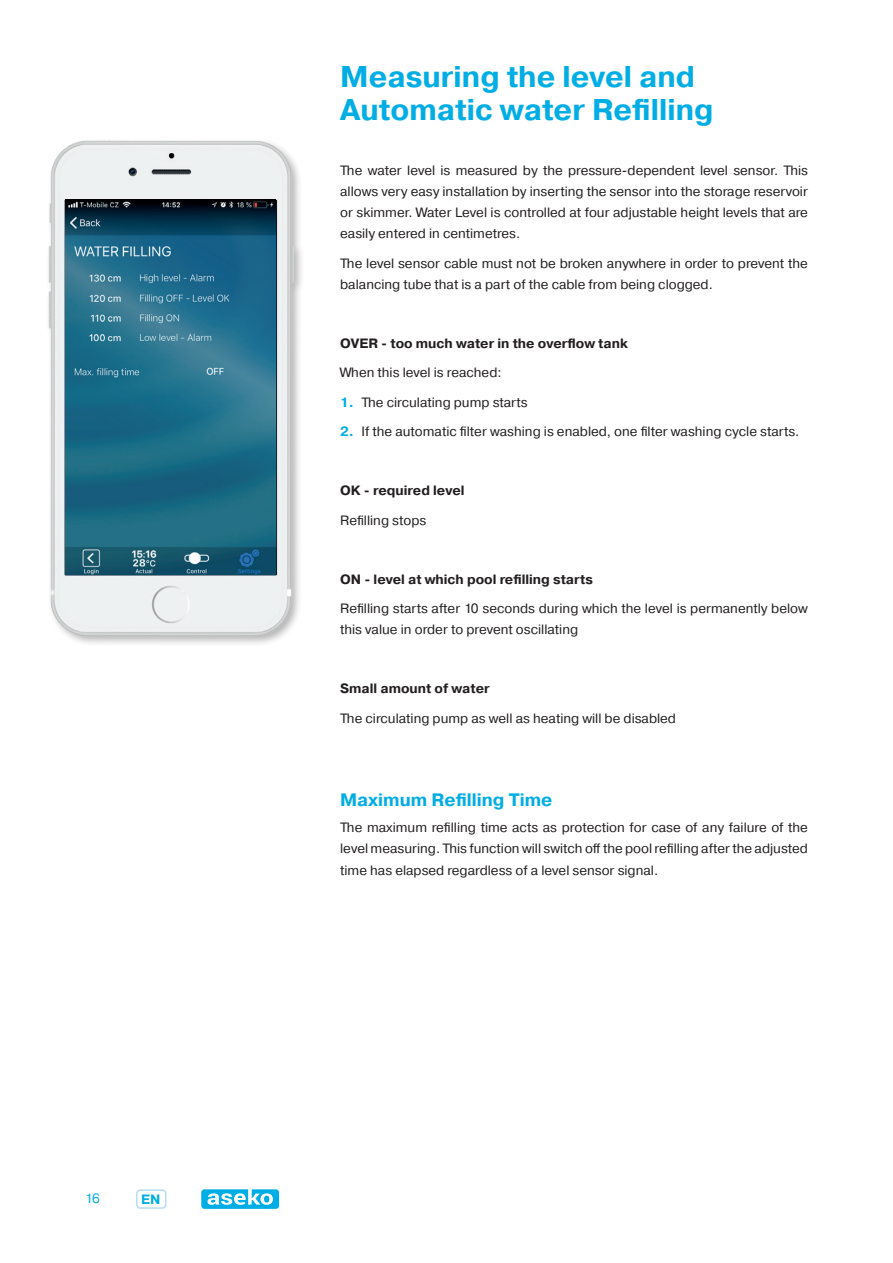
<style>
.page{position:relative;width:893px;height:1263px;background:#fff}
.page>*{position:absolute;margin:0;border:0;box-sizing:border-box;transform-origin:0 0}
.t1{font:700 30px/33px "Pragmatica";color:#00ade5}
.t2{font:700 18px "Pragmatica";color:#00ade5}
.t3{font:13.5px/21px "Pragmatica";color:#231f20}
.t4{font:700 13.5px "Pragmatica";color:#231f20}
.t5{font:13.5px "Pragmatica";color:#00ade5}
.t6{font:700 13.5px "Pragmatica";color:#00ade5}
.s1{font-weight:700;color:#00ade5}
</style>
<div class="page">
<div style="left:136px;top:1189px;width:30px;height:20px;border:2px solid #b6dcef;border-radius:4px"></div>
<svg style="left:201px;top:1189px;width:78px;height:20px"></svg>
<img style="left:48px;top:140px;width:254px;height:504px">
<img style="left:65px;top:200px;width:211px;height:374px">
<p class="t5" style="left:85px;top:1190px;width:16px">16</p>
<p class="t6" style="left:141px;top:1190px;width:21px">EN</p>
<h1 class="t1" style="left:340px;top:61px;width:375px">Measuring the level and<br>Automatic water Refilling</h1>
<p class="t3" style="left:340px;top:160px;width:469px;text-align:justify">The water level is measured by the pressure-dependent level sensor. This allows very easy installation by inserting the sensor into the storage reservoir or skimmer. Water Level is controlled at four adjustable height levels that are easily entered in centimetres.</p>
<p class="t3" style="left:340px;top:253px;width:469px">The level sensor cable must not be broken anywhere in order to prevent the balancing tube that is a part of the cable from being clogged.</p>
<p class="t4" style="left:340px;top:334px;width:289px">OVER - too much water in the overflow tank</p>
<p class="t3" style="left:340px;top:363px;width:163px">When this level is reached:</p>
<p class="t3" style="left:340px;top:392px;width:189px"><span class="s1">1.</span> The circulating pump starts</p>
<p class="t3" style="left:340px;top:421px;width:461px"><span class="s1">2.</span> If the automatic filter washing is enabled, one filter washing cycle starts.</p>
<p class="t4" style="left:340px;top:482px;width:126px">OK - required level</p>
<p class="t3" style="left:340px;top:510px;width:88px">Refilling stops</p>
<p class="t4" style="left:340px;top:570px;width:254px">ON - level at which pool refilling starts</p>
<p class="t3" style="left:340px;top:599px;width:469px">Refilling starts after 10 seconds during which the level is permanently below this value in order to prevent oscillating</p>
<p class="t4" style="left:340px;top:680px;width:151px">Small amount of water</p>
<p class="t3" style="left:340px;top:708px;width:337px">The circulating pump as well as heating will be disabled</p>
<h2 class="t2" style="left:340px;top:788px;width:214px">Maximum Refilling Time</h2>
<p class="t3" style="left:340px;top:817px;width:469px">The maximum refilling time acts as protection for case of any failure of the level measuring. This function will switch off the pool refilling after the adjusted</p>
<p class="t3" style="left:340px;top:860px;width:320px">time has elapsed regardless of a level sensor signal.</p>
</div>
